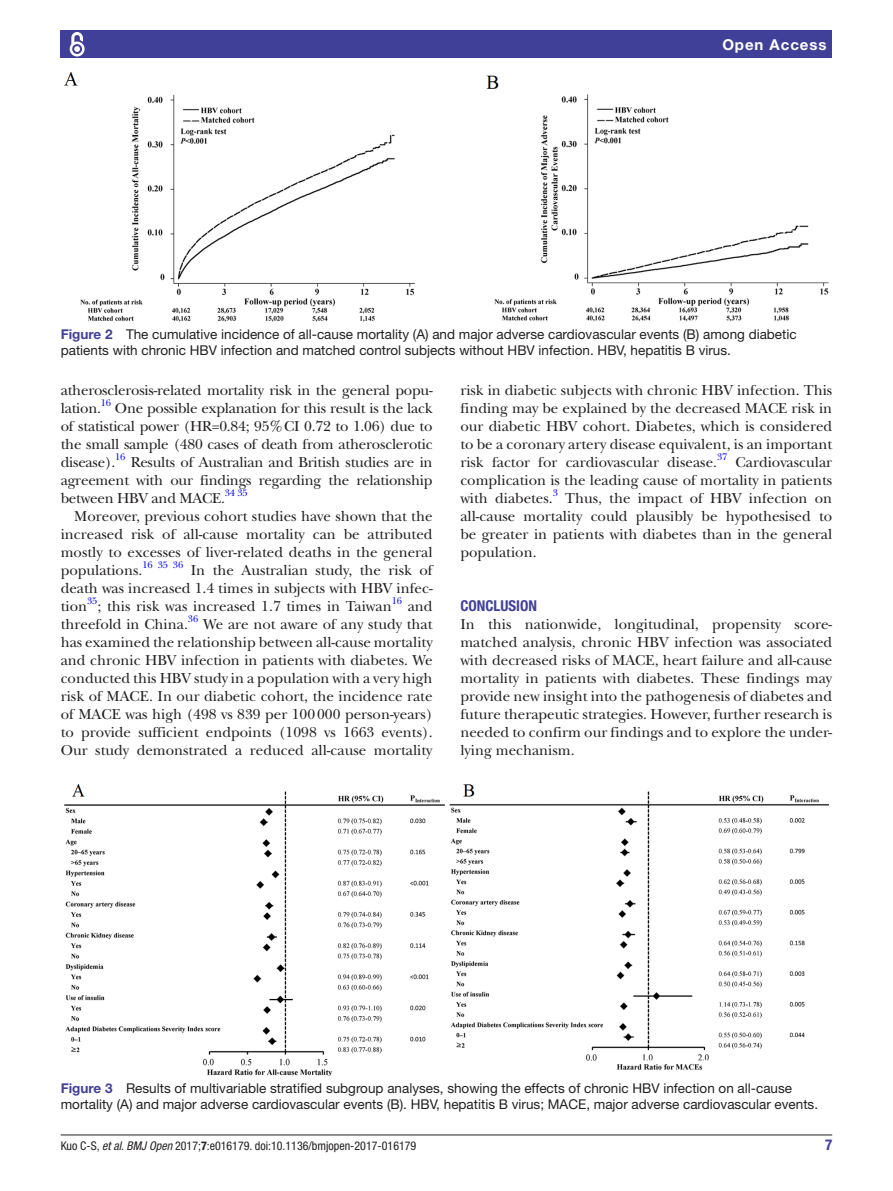
<style>
.page{position:relative;width:893px;height:1191px;background:#fff}
.page>*{position:absolute;margin:0;border:0;box-sizing:border-box;transform-origin:0 0}
.t1{font:15px/18px "New Baskerville";color:#231f20;text-align:justify}
.t2{font:700 condensed 15px "Helvetica Neue LT Std";color:#414099}
.t3{font:700 15px "Helvetica Neue LT Std";letter-spacing:.065em;color:#fff}
.t4{font:13.5px/16.2px "Helvetica Neue LT Std";color:#231f20}
.t5{font:condensed 12px "Helvetica Neue LT Std";color:#231f20}
.t6{font:9.9px "New Baskerville";color:#00f}
.s1{font-weight:700;color:#414099}
.s2{font-style:italic}
.s3{font-weight:700}
</style>
<div class="page">
<hr style="left:61px;top:1134px;width:771px;height:1px;background:#231f20">
<div style="left:61px;top:31px;width:771px;height:27px;background:#414099"></div>
<svg style="left:69px;top:32px;width:16px;height:25px"></svg>
<img style="left:65px;top:73px;width:763px;height:248px">
<img style="left:65px;top:784px;width:763px;height:291px">
<p class="t3" style="left:722px;top:35px;width:106px">Open Access</p>
<p class="t4" style="left:61px;top:326px;width:737px"><span class="s1">Figure 2</span> The cumulative incidence of all-cause mortality (A) and major adverse cardiovascular events (B) among diabetic patients with chronic HBV infection and matched control subjects without HBV infection. HBV, hepatitis B virus.</p>
<p class="t1" style="left:61px;top:381px;width:373px">atherosclerosis-related mortality risk in the general popu&shy;lation.</p>
<p class="t6" style="left:101px;top:397px;width:12px">16</p>
<p class="t1" style="left:61px;top:399px;width:373px;text-indent:54px">One possible explanation for this result is the lack of statistical power (HR=0.84; 95%CI 0.72 to 1.06) due to the small sample (480 cases of death from atherosclerotic disease).</p>
<p class="t6" style="left:115px;top:451px;width:12px">16</p>
<p class="t1" style="left:61px;top:453px;width:373px;text-indent:70px">Results of Australian and British studies are in agreement with our findings regarding the relationship between HBV and MACE.</p>
<p class="t6" style="left:225px;top:487px;width:24px">34 35</p>
<p class="t1" style="left:61px;top:507px;width:373px;text-indent:14px">Moreover, previous cohort studies have shown that the increased risk of all-cause mortality can be attributed mostly to excesses of liver-related deaths in the general populations.</p>
<p class="t6" style="left:142px;top:559px;width:42px">16 35 36</p>
<p class="t1" style="left:61px;top:561px;width:373px;text-indent:130px">In the Australian study, the risk of death was increased 1.4 times in subjects with HBV infec&shy;tion</p>
<p class="t6" style="left:87px;top:595px;width:12px">35</p>
<p class="t1" style="left:97px;top:597px;width:296px">; this risk was increased 1.7 times in Taiwan</p>
<p class="t6" style="left:392px;top:595px;width:12px">16</p>
<p class="t1" style="left:408px;top:597px;width:26px">and</p>
<p class="t1" style="left:61px;top:615px;width:129px">threefold in China.</p>
<p class="t6" style="left:188px;top:613px;width:12px">36</p>
<p class="t1" style="left:61px;top:615px;width:373px;text-indent:142px">We are not aware of any study that has examined the relationship between all-cause mortality and chronic HBV infection in patients with diabetes. We conducted this HBV study in a population with a very high risk of MACE. In our diabetic cohort, the incidence rate of MACE was high (498 vs 839 per 100000 person-years) to provide sufficient endpoints (1098 vs 1663 events).<br>Our study demonstrated a reduced all-cause mortality</p>
<p class="t1" style="left:460px;top:381px;width:373px">risk in diabetic subjects with chronic HBV infection. This finding may be explained by the decreased MACE risk in our diabetic HBV cohort. Diabetes, which is considered to be a coronary artery disease equivalent, is an important risk factor for cardiovascular disease.</p>
<p class="t6" style="left:717px;top:451px;width:12px">37</p>
<p class="t1" style="left:460px;top:453px;width:373px;text-indent:275px">Cardiovascular complication is the leading cause of mortality in patients with diabetes.</p>
<p class="t6" style="left:553px;top:487px;width:7px">3</p>
<p class="t1" style="left:460px;top:489px;width:373px;text-indent:105px">Thus, the impact of HBV infection on all-cause mortality could plausibly be hypothesised to be greater in patients with diabetes than in the general population.</p>
<p class="t2" style="left:460px;top:597px;width:78px">CONCLUSION</p>
<p class="t1" style="left:460px;top:615px;width:373px">In this nationwide, longitudinal, propensity score&shy;matched analysis, chronic HBV infection was associated with decreased risks of MACE, heart failure and all-cause mortality in patients with diabetes. These findings may provide new insight into the pathogenesis of diabetes and future therapeutic strategies. However, further research is needed to confirm our findings and to explore the under&shy;lying mechanism.</p>
<p class="t4" style="left:61px;top:1080px;width:759px"><span class="s1">Figure 3</span> Results of multivariable stratified subgroup analyses, showing the effects of chronic HBV infection on all-cause mortality (A) and major adverse cardiovascular events (B). HBV, hepatitis B virus; MACE, major adverse cardiovascular events.</p>
<p class="t5" style="left:61px;top:1138px;width:357px">Kuo C-S, <span class="s2">et al</span>. <span class="s2">BMJ Open</span> 2017;<span class="s3">7</span>:e016179. doi:10.1136/bmjopen-2017-016179</p>
<p class="t2" style="left:825px;top:1135px;width:9px">7</p>
</div>
